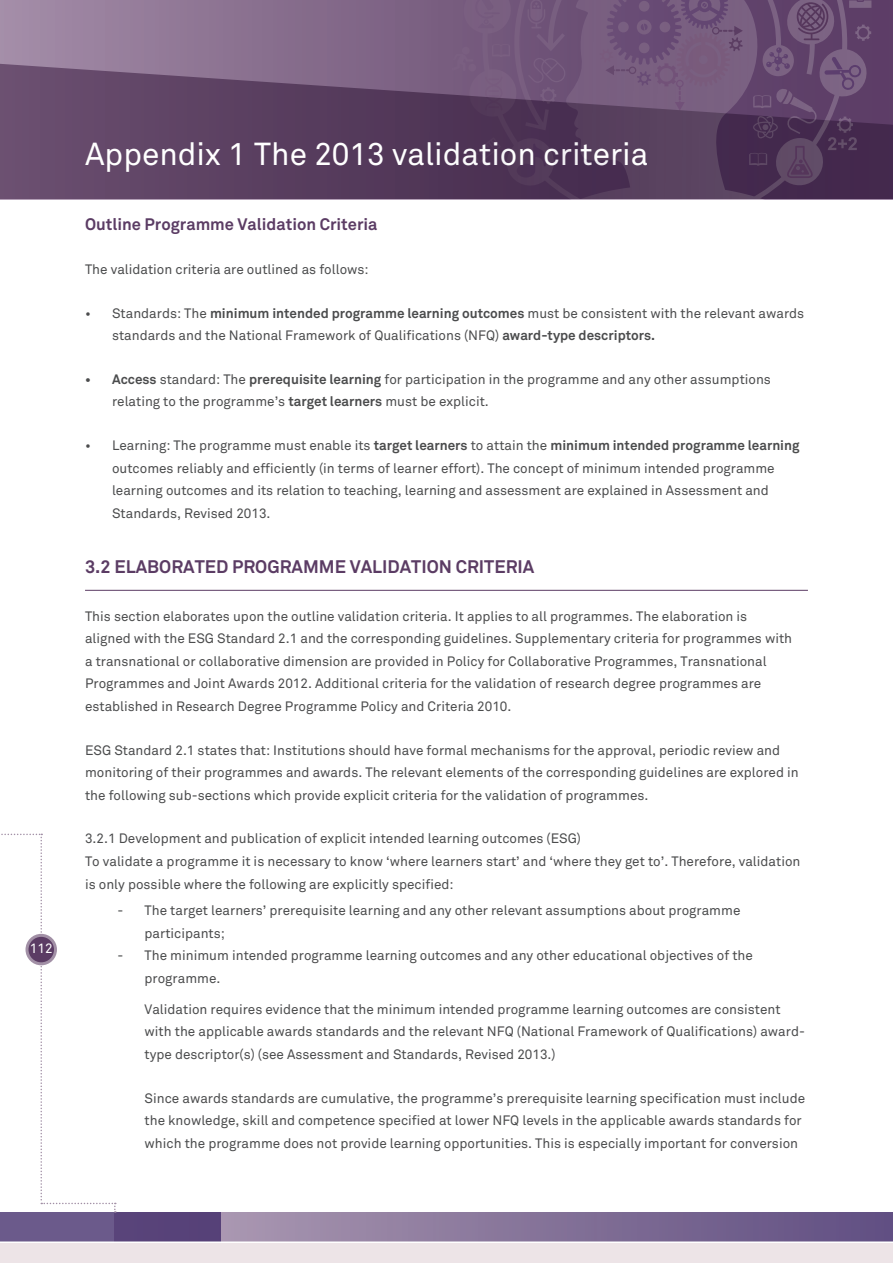
<style>
.page{position:relative;width:893px;height:1263px;background:#fff}
.page>*{position:absolute;margin:0;border:0;box-sizing:border-box;transform-origin:0 0}
.chapter{font:31.5px "Akkurat";color:#fff}
.subheadings_3_2{font:700 18px "Akkurat";color:#5b3c64}
.sub_heading{font:700 16.5px "Akkurat";color:#5b3c64}
.body{font:13.5px/22.5px "Akkurat";color:#4b4c4d}
.t1{font:13.5px "Akkurat";color:#fff}
.s1{font-weight:700}
</style>
<div class="page">
<svg style="left:221px;top:1212px;width:672px;height:29px;background:#837198"></svg>
<div style="left:0;top:1242px;width:893px;height:21px;background:#ede4e7"></div>
<div style="left:0;top:1212px;width:221px;height:30px;background:linear-gradient(to right,#716190,#523c74)"></div>
<hr style="left:0;top:1241px;width:893px;height:2px;background:#fff">
<svg style="left:0;top:834px;width:116px;height:379px"></svg>
<div style="left:27px;top:935px;width:28px;height:29px;background:#5b3c64;border-radius:50%"></div>
<div style="left:26px;top:934px;width:31px;height:31px;border:3px solid #a290a6;border-radius:50%"></div>
<hr style="left:85px;top:590px;width:723px;height:1px;background:#5b3c64">
<svg style="left:0;top:0;width:427px;height:62px;background:#8e7593"></svg>
<svg style="left:0;top:62px;width:427px;height:138px;background:#634869"></svg>
<svg style="left:427px;top:0;width:466px;height:200px;background:#5b3f64"></svg>
<svg style="left:452px;top:0;width:419px;height:200px;background:#614769"></svg>
<p class="t1" style="left:30px;top:941px;width:24px">112</p>
<p class="chapter" style="left:85px;top:136px;width:565px">Appendix 1 The 2013 validation criteria</p>
<p class="sub_heading" style="left:85px;top:214px;width:294px">Outline Programme Validation Criteria</p>
<p class="body" style="left:85px;top:258px;width:285px">The validation criteria are outlined as follows:</p>
<p class="body" style="left:112px;top:302px;width:694px;text-indent:-27px">• Standards: The <span class="s1">minimum intended programme learning outcomes</span> must be consistent with the relevant awards standards and the National Framework of Qualifications (NFQ) <span class="s1">award-type descriptors.</span></p>
<p class="body" style="left:112px;top:368px;width:660px;text-indent:-27px"><span class="s1">• Access</span> standard: The <span class="s1">prerequisite learning</span> for participation in the programme and any other assumptions relating to the programme’s <span class="s1">target learners</span> must be explicit.</p>
<p class="body" style="left:112px;top:434px;width:689px;text-indent:-27px">• Learning: The programme must enable its <span class="s1">target learners</span> to attain the <span class="s1">minimum intended programme learning </span>outcomes reliably and efficiently (in terms of learner effort). The concept of minimum intended programme learning outcomes and its relation to teaching, learning and assessment are explained in Assessment and Standards, Revised 2013.</p>
<p class="subheadings_3_2" style="left:85px;top:555px;width:451px">3.2 ELABORATED PROGRAMME VALIDATION CRITERIA</p>
<p class="body" style="left:85px;top:605px;width:709px">This section elaborates upon the outline validation criteria. It applies to all programmes. The elaboration is aligned with the ESG Standard 2.1 and the corresponding guidelines. Supplementary criteria for programmes with a transnational or collaborative dimension are provided in Policy for Collaborative Programmes, Transnational Programmes and Joint Awards 2012. Additional criteria for the validation of research degree programmes are established in Research Degree Programme Policy and Criteria 2010.</p>
<p class="body" style="left:85px;top:739px;width:715px">ESG Standard 2.1 states that: Institutions should have formal mechanisms for the approval, periodic review and monitoring of their programmes and awards. The relevant elements of the corresponding guidelines are explored in the following sub-sections which provide explicit criteria for the validation of programmes.</p>
<p class="body" style="left:85px;top:828px;width:717px">3.2.1 Development and publication of explicit intended learning outcomes (ESG)<br>To validate a programme it is necessary to know ‘where learners start’ and ‘where they get to’. Therefore, validation is only possible where the following are explicitly specified:</p>
<p class="body" style="left:145px;top:900px;width:597px;text-indent:-27px">- The target learners’ prerequisite learning and any other relevant assumptions about programme participants;</p>
<p class="body" style="left:145px;top:945px;width:610px;text-indent:-27px">- The minimum intended programme learning outcomes and any other educational objectives of the programme.</p>
<p class="body" style="left:145px;top:998px;width:662px">Validation requires evidence that the minimum intended programme learning outcomes are consistent with the applicable awards standards and the relevant NFQ (National Framework of Qualifications) award&shy;type descriptor(s) (see Assessment and Standards, Revised 2013.)</p>
<p class="body" style="left:145px;top:1087px;width:662px">Since awards standards are cumulative, the programme’s prerequisite learning specification must include the knowledge, skill and competence specified at lower NFQ levels in the applicable awards standards for which the programme does not provide learning opportunities. This is especially important for conversion</p>
</div>
